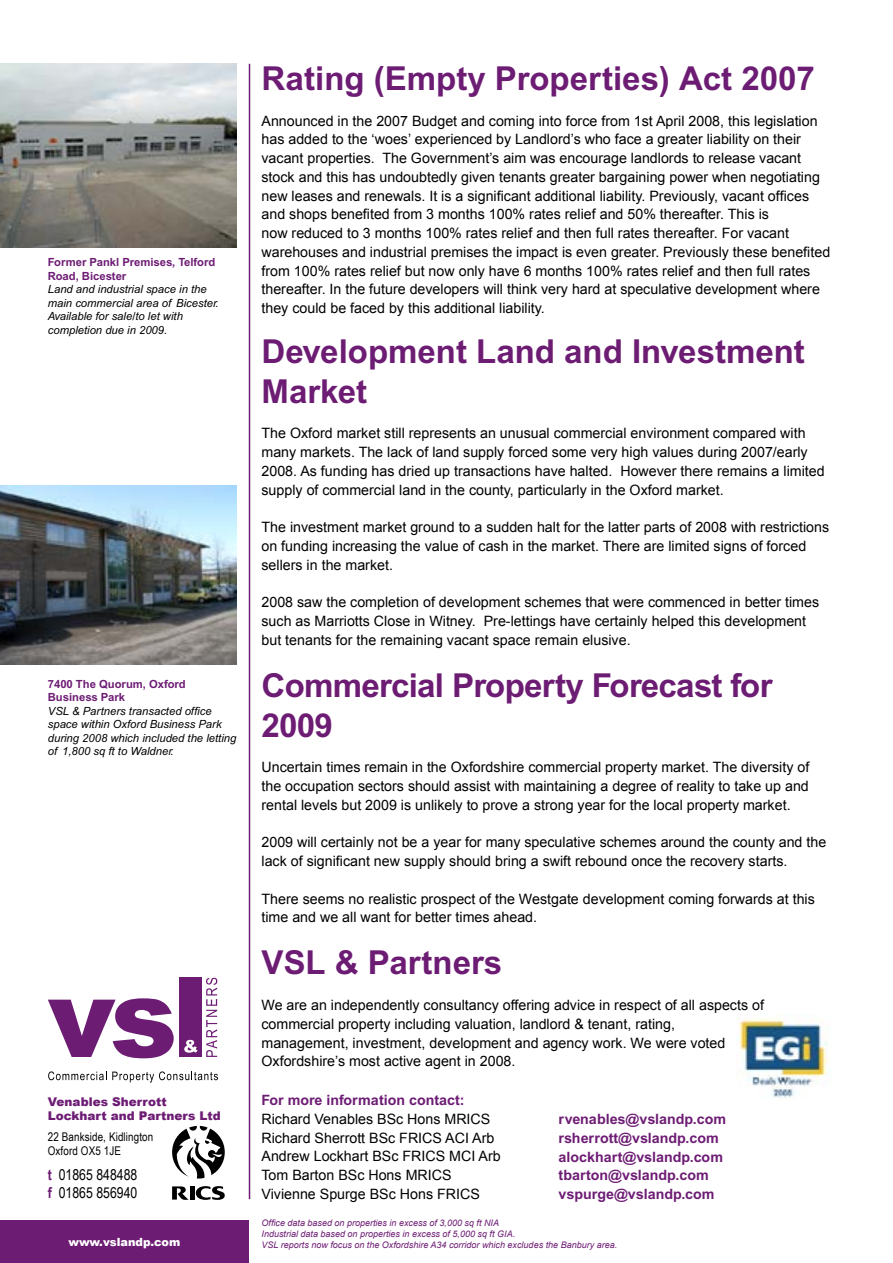
<style>
.page{position:relative;width:893px;height:1263px;background:#fff}
.page>*{position:absolute;margin:0;border:0;box-sizing:border-box;transform-origin:0 0}
.t1{font:700 33px/39.6px "Arial";color:#6d1c74}
.t2{font:700 33px/39.6px "Arial";letter-spacing:-.02em;color:#6d1c74}
.t3{font:15px/18px "Arial Narrow";color:#000}
.t4{font:14.25px/18.8px "Arial";color:#000}
.t5{font:700 14.25px/18.8px "Arial";color:#6d1c74}
.t6{font:900 12px/14.4px "Arial";color:#6d1c74}
.t7{font:12px/14.4px "Arial Narrow";letter-spacing:.01em;color:#000}
.t8{font:italic 11.25px/13.5px "Arial";color:#000}
.t9{font:700 11.25px/13.5px "Arial";color:#6d1c74}
.t10{font:900 11.25px "Arial";color:#fff}
.t11{font:italic 9px/10.8px "Arial";color:#6d1c74}
.s1{font-weight:700;color:#6d1c74}
</style>
<div class="page">
<hr style="left:249px;top:64px;width:1px;height:1135px;background:#6d1c74">
<svg style="left:48px;top:998px;width:126px;height:60px"></svg>
<div style="left:180px;top:978px;width:22px;height:79px;background:#6d1c74"></div>
<svg style="left:184px;top:1040px;width:14px;height:13px"></svg>
<svg style="left:206px;top:978px;width:11px;height:79px"></svg>
<svg style="left:48px;top:1071px;width:170px;height:11px"></svg>
<div style="left:0;top:1220px;width:249px;height:43px;background:#6d1c74"></div>
<svg style="left:196px;top:1186px;width:29px;height:14px"></svg>
<hr style="left:190px;top:1186px;width:4px;height:13px;background:#000">
<svg style="left:172px;top:1186px;width:17px;height:14px"></svg>
<svg style="left:172px;top:1126px;width:53px;height:52px"></svg>
<img style="left:0;top:64px;width:236px;height:183px">
<img style="left:0;top:485px;width:236px;height:179px">
<img style="left:737px;top:1014px;width:92px;height:84px">
<p class="t9" style="left:48px;top:255px;width:169px">Former Pankl Premises, Telford<br>Road, Bicester</p>
<p class="t8" style="left:48px;top:282px;width:172px">Land and industrial space in the main commercial area of Bicester.<br>Available for sale/to let with completion due in 2009.</p>
<p class="t9" style="left:48px;top:677px;width:139px">7400 The Quorum, Oxford<br>Business Park</p>
<p class="t8" style="left:48px;top:704px;width:190px">VSL &amp; Partners transacted office space within Oxford Business Park during 2008 which included the letting of 1,800 sq ft to Waldner.</p>
<p class="t6" style="left:48px;top:1094px;width:175px">Venables Sherrott<br>Lockhart and Partners Ltd</p>
<p class="t7" style="left:48px;top:1129px;width:107px">22 Bankside, Kidlington<br>Oxford OX5 1JE</p>
<p class="t3" style="left:48px;top:1165px;width:91px"><span class="s1">t</span> 01865 848488 <span class="s1">f</span> 01865 856940</p>
<p class="t10" style="left:68px;top:1234px;width:113px">www.vslandp.com</p>
<h1 class="t1" style="left:261px;top:58px;width:555px">Rating (Empty Properties) Act 2007</h1>
<p class="t4" style="left:261px;top:111px;width:570px">Announced in the 2007 Budget and coming into force from 1st April 2008, this legislation has added to the ‘woes’ experienced by Landlord’s who face a greater liability on their vacant properties. The Government’s aim was encourage landlords to release vacant stock and this has undoubtedly given tenants greater bargaining power when negotiating new leases and renewals. It is a significant additional liability. Previously, vacant offices and shops benefited from 3 months 100% rates relief and 50% thereafter. This is<br>now reduced to 3 months 100% rates relief and then full rates thereafter. For vacant warehouses and industrial premises the impact is even greater. Previously these benefited from 100% rates relief but now only have 6 months 100% rates relief and then full rates thereafter. In the future developers will think very hard at speculative development where they could be faced by this additional liability.</p>
<h1 class="t1" style="left:261px;top:331px;width:545px">Development Land and Investment<br>Market</h1>
<p class="t4" style="left:261px;top:424px;width:565px">The Oxford market still represents an unusual commercial environment compared with many markets. The lack of land supply forced some very high values during 2007/early 2008. As funding has dried up transactions have halted. However there remains a limited supply of commercial land in the county, particularly in the Oxford market.</p>
<p class="t4" style="left:261px;top:518px;width:569px">The investment market ground to a sudden halt for the latter parts of 2008 with restrictions on funding increasing the value of cash in the market. There are limited signs of forced sellers in the market.</p>
<p class="t4" style="left:261px;top:593px;width:559px">2008 saw the completion of development schemes that were commenced in better times such as Marriotts Close in Witney. Pre-lettings have certainly helped this development but tenants for the remaining vacant space remain elusive.</p>
<h1 class="t2" style="left:261px;top:665px;width:513px">Commercial Property Forecast for<br>2009</h1>
<p class="t4" style="left:261px;top:758px;width:549px;text-align:justify">Uncertain times remain in the Oxfordshire commercial property market. The diversity of the occupation sectors should assist with maintaining a degree of reality to take up and rental levels but 2009 is unlikely to prove a strong year for the local property market.</p>
<p class="t4" style="left:261px;top:833px;width:566px">2009 will certainly not be a year for many speculative schemes around the county and the lack of significant new supply should bring a swift rebound once the recovery starts.</p>
<p class="t4" style="left:261px;top:889px;width:555px">There seems no realistic prospect of the Westgate development coming forwards at this time and we all want for better times ahead.</p>
<h1 class="t1" style="left:261px;top:942px;width:242px">VSL &amp; Partners</h1>
<p class="t4" style="left:261px;top:996px;width:504px">We are an independently consultancy offering advice in respect of all aspects of commercial property including valuation, landlord &amp; tenant, rating, management, investment, development and agency work. We were voted Oxfordshire’s most active agent in 2008.</p>
<p class="t5" style="left:261px;top:1091px;width:205px">For more information contact:</p>
<p class="t4" style="left:261px;top:1110px;width:241px">Richard Venables BSc Hons MRICS<br>Richard Sherrott BSc FRICS ACI Arb<br>Andrew Lockhart BSc FRICS MCI Arb<br>Tom Barton BSc Hons MRICS<br>Vivienne Spurge BSc Hons FRICS</p>
<p class="t5" style="left:559px;top:1109px;width:169px">rvenables@vslandp.com rsherrott@vslandp.com alockhart@vslandp.com tbarton@vslandp.com vspurge@vslandp.com</p>
<p class="t11" style="left:261px;top:1218px;width:357px">Office data based on properties in excess of 3,000 sq ft NIA<br>Industrial data based on properties in excess of 5,000 sq ft GIA.<br>VSL reports now focus on the Oxfordshire A34 corridor which excludes the Banbury area.</p>
</div>
